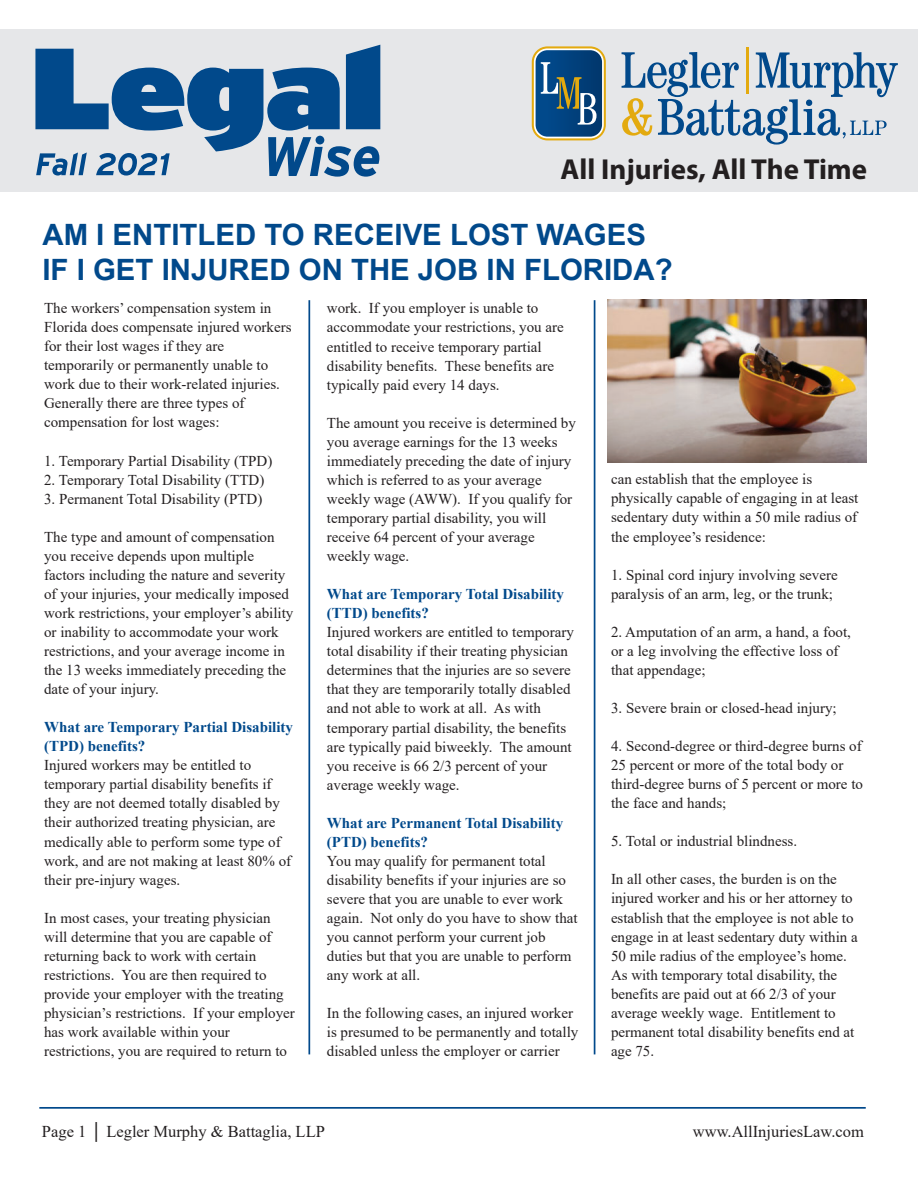
<style>
.page{position:relative;width:918px;height:1188px;background:#fff}
.page>*{position:absolute;margin:0;border:0;box-sizing:border-box;transform-origin:0 0}
.t1{font:700 29.4px/35.2px "Arial";color:#01498b}
.t2{font:700 28.95px "Myriad Pro";color:#231f20}
.t3{font:16.5px "Times New Roman";color:#231f20}
.t4{font:15px/19px "Times New Roman";color:#231f20}
.t5{font:700 15px/19px "Times New Roman";color:#01498b}
</style>
<div class="page">
<hr style="left:308px;top:300px;width:2px;height:754px;background:#01498b">
<hr style="left:594px;top:300px;width:1px;height:754px;background:#01498b">
<hr style="left:39px;top:1107px;width:827px;height:2px;background:#01498b">
<img style="left:608px;top:299px;width:259px;height:163px">
<div style="left:0;top:30px;width:918px;height:162px;background:#e6e7e9"></div>
<svg style="left:532px;top:46px;width:74px;height:94px"></svg>
<svg style="left:534px;top:48px;width:70px;height:90px;background:#386689"></svg>
<svg style="left:622px;top:52px;width:276px;height:93px"></svg>
<hr style="left:746px;top:47px;width:3px;height:47px;background:#e3aa0f">
<svg style="left:35px;top:45px;width:345px;height:132px"></svg>
<h2 class="t2" style="left:561px;top:158px;width:308px">All Injuries, All The Time</h2>
<h1 class="t1" style="left:42px;top:219px;width:632px">AM I ENTITLED TO RECEIVE LOST WAGES<br>IF I GET INJURED ON THE JOB IN FLORIDA?</h1>
<p class="t4" style="left:327px;top:300px;width:239px">work. If you employer is unable to accommodate your restrictions, you are entitled to receive temporary partial disability benefits. These benefits are typically paid every 14 days.</p>
<p class="t4" style="left:327px;top:414px;width:251px">The amount you receive is determined by you average earnings for the 13 weeks immediately preceding the date of injury which is referred to as your average weekly wage (AWW). If you qualify for temporary partial disability, you will receive 64 percent of your average weekly wage.</p>
<p class="t5" style="left:327px;top:586px;width:239px">What are Temporary Total Disability (TTD) benefits?</p>
<p class="t4" style="left:327px;top:624px;width:249px">Injured workers are entitled to temporary total disability if their treating physician determines that the injuries are so severe that they are temporarily totally disabled and not able to work at all. As with temporary partial disability, the benefits are typically paid biweekly. The amount you receive is 66 2/3 percent of your average weekly wage.</p>
<p class="t5" style="left:327px;top:815px;width:238px">What are Permanent Total Disability (PTD) benefits?</p>
<p class="t4" style="left:327px;top:853px;width:252px">You may qualify for permanent total disability benefits if your injuries are so severe that you are unable to ever work again. Not only do you have to show that you cannot perform your current job duties but that you are unable to perform any work at all.</p>
<p class="t4" style="left:327px;top:1005px;width:253px">In the following cases, an injured worker is presumed to be permanently and totally disabled unless the employer or carrier</p>
<p class="t4" style="left:44px;top:300px;width:249px">The workers’ compensation system in Florida does compensate injured workers for their lost wages if they are temporarily or permanently unable to work due to their work-related injuries.<br>Generally there are three types of compensation for lost wages:</p>
<p class="t4" style="left:44px;top:452px;width:230px">1. Temporary Partial Disability (TPD)</p>
<p class="t4" style="left:44px;top:471px;width:222px">2. Temporary Total Disability (TTD)</p>
<p class="t4" style="left:44px;top:490px;width:220px">3. Permanent Total Disability (PTD)</p>
<p class="t4" style="left:44px;top:528px;width:251px">The type and amount of compensation you receive depends upon multiple factors including the nature and severity of your injuries, your medically imposed work restrictions, your employer’s ability or inability to accommodate your work restrictions, and your average income in the 13 weeks immediately preceding the date of your injury.</p>
<p class="t5" style="left:44px;top:719px;width:250px">What are Temporary Partial Disability (TPD) benefits?</p>
<p class="t4" style="left:44px;top:757px;width:249px">Injured workers may be entitled to temporary partial disability benefits if they are not deemed totally disabled by their authorized treating physician, are medically able to perform some type of work, and are not making at least 80% of their pre-injury wages.</p>
<p class="t4" style="left:44px;top:909px;width:252px">In most cases, your treating physician will determine that you are capable of returning back to work with certain restrictions. You are then required to provide your employer with the treating physician’s restrictions. If your employer has work available within your restrictions, you are required to return to</p>
<p class="t4" style="left:611px;top:471px;width:249px">can establish that the employee is physically capable of engaging in at least sedentary duty within a 50 mile radius of the employee’s residence:</p>
<p class="t4" style="left:611px;top:566px;width:228px">1. Spinal cord injury involving severe paralysis of an arm, leg, or the trunk;</p>
<p class="t4" style="left:611px;top:623px;width:241px">2. Amputation of an arm, a hand, a foot, or a leg involving the effective loss of that appendage;</p>
<p class="t4" style="left:611px;top:700px;width:227px">3. Severe brain or closed-head injury;</p>
<p class="t4" style="left:611px;top:738px;width:254px">4. Second-degree or third-degree burns of 25 percent or more of the total body or third-degree burns of 5 percent or more to the face and hands;</p>
<p class="t4" style="left:611px;top:833px;width:188px">5. Total or industrial blindness.</p>
<p class="t4" style="left:611px;top:871px;width:248px">In all other cases, the burden is on the injured worker and his or her attorney to establish that the employee is not able to engage in at least sedentary duty within a 50 mile radius of the employee’s home.<br>As with temporary total disability, the benefits are paid out at 66 2/3 of your average weekly wage. Entitlement to permanent total disability benefits end at age 75.</p>
<p class="t3" style="left:42px;top:1125px;width:284px">Page 1 │ Legler Murphy &amp; Battaglia, LLP</p>
<p class="t3" style="left:693px;top:1125px;width:173px">www.AllInjuriesLaw.com</p>
</div>
